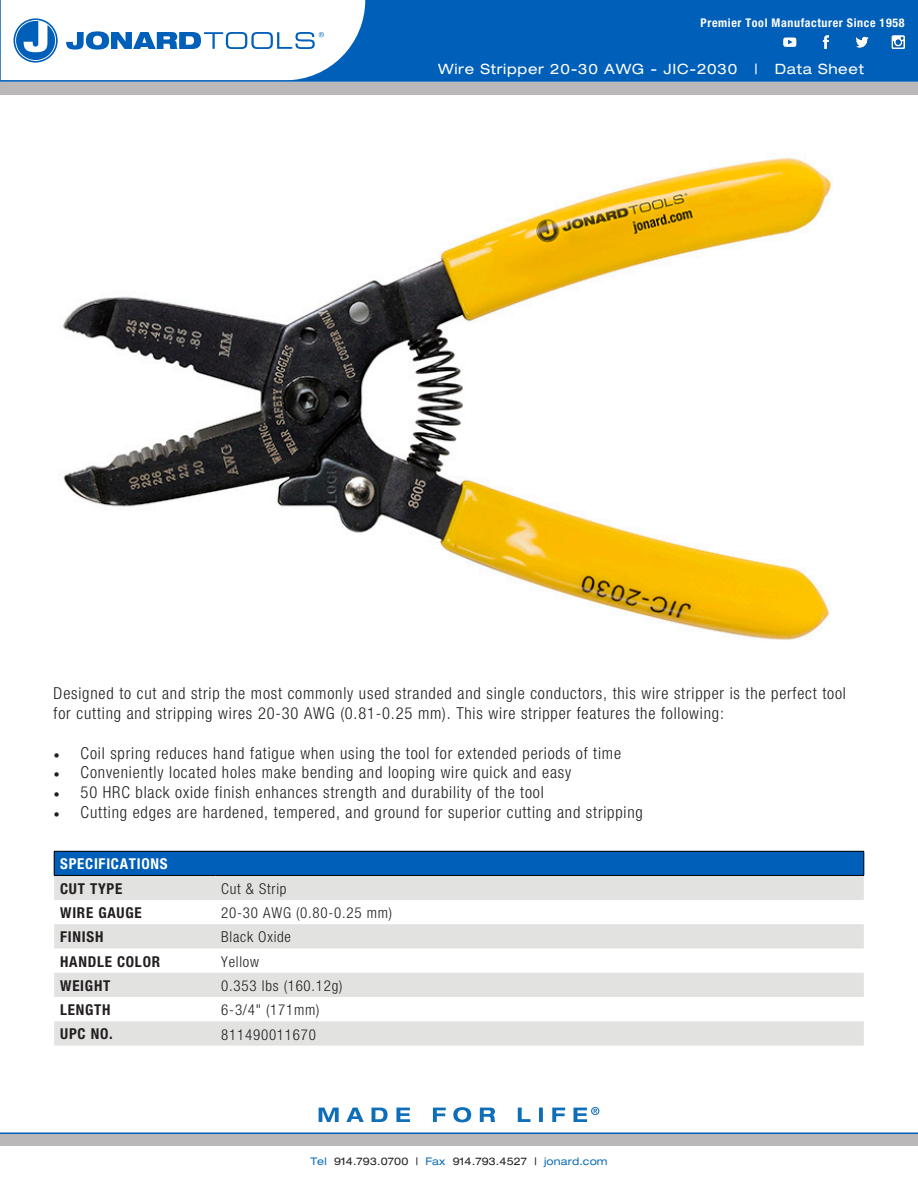
<style>
.page{position:relative;width:918px;height:1188px;background:#fff}
.page>*{position:absolute;margin:0;border:0;box-sizing:border-box;transform-origin:0 0}
.t1{font:300 condensed 16.5px/19.8px "Helvetica Neue";letter-spacing:.05em;color:#231f20}
.t2{font:300 condensed 15px "Helvetica Neue";letter-spacing:.05em;color:#231f20}
.t3{font:700 condensed 15px "Helvetica Neue";letter-spacing:.05em;color:#231f20}
.t4{font:700 condensed 15px "Helvetica Neue";letter-spacing:.05em;color:#fff}
.t5{font:expanded 14.25px "Helvetica Neue";letter-spacing:.05em;color:#fff}
.t6{font:700 condensed 12px "Helvetica Neue";letter-spacing:.05em;color:#fff}
.t7{font:expanded 10.5px "Helvetica Neue";letter-spacing:.01em;color:#231f20}
.s1{font-family:"Minion Pro";font-weight:400;font-stretch:normal}
.s2{color:#0e6eb8}
</style>
<div class="page">
<div style="left:1px;top:0;width:917px;height:81px;background:#005fb9"></div>
<div style="left:0;top:82px;width:918px;height:12px;background:#bbb8b9"></div>
<div style="left:0;top:1134px;width:918px;height:12px;background:#bbb8b9"></div>
<svg style="left:319px;top:1107px;width:280px;height:15px"></svg>
<hr style="left:0;top:1132px;width:918px;height:2px;background:#005fb9">
<svg style="left:1px;top:0;width:364px;height:80px;background:#d9e7f4"></svg>
<hr style="left:0;top:80px;width:918px;height:2px;background:#005fb9">
<img style="left:783px;top:35px;width:121px;height:14px">
<div style="left:54px;top:851px;width:810px;height:24px;background:#005fb9"></div>
<svg style="left:54px;top:876px;width:810px;height:170px;fill:#e2e2e1"></svg>
<hr style="left:54px;top:851px;width:161px;height:1px;background:#000">
<svg style="left:54px;top:851px;width:1px;height:24px"></svg>
<hr style="left:215px;top:851px;width:649px;height:1px;background:#000">
<svg style="left:864px;top:851px;width:1px;height:24px"></svg>
<hr style="left:54px;top:875px;width:161px;height:1px;background:#000">
<hr style="left:215px;top:875px;width:649px;height:1px;background:#000">
<img style="left:62px;top:158px;width:769px;height:482px">
<p class="t6" style="left:701px;top:15px;width:205px">Premier Tool Manufacturer Since 1958</p>
<p class="t5" style="left:438px;top:60px;width:301px">Wire Stripper 20-30 AWG - JIC-2030</p>
<p class="t5" style="left:754px;top:60px;width:5px">|</p>
<p class="t5" style="left:775px;top:60px;width:91px">Data Sheet</p>
<p class="t1" style="left:54px;top:683px;width:794px">Designed to cut and strip the most commonly used stranded and single conductors, this wire stripper is the perfect tool for cutting and stripping wires 20-30 AWG (0.81-0.25 mm). This wire stripper features the following:</p>
<p class="t1" style="left:54px;top:743px;width:569px"><span class="s1">•</span> Coil spring reduces hand fatigue when using the tool for extended periods of time</p>
<p class="t1" style="left:54px;top:762px;width:519px"><span class="s1">•</span> Conveniently located holes make bending and looping wire quick and easy</p>
<p class="t1" style="left:54px;top:782px;width:492px"><span class="s1">•</span> 50 HRC black oxide finish enhances strength and durability of the tool</p>
<p class="t1" style="left:54px;top:802px;width:591px"><span class="s1">•</span> Cutting edges are hardened, tempered, and ground for superior cutting and stripping</p>
<p class="t4" style="left:60px;top:855px;width:109px">SPECIFICATIONS</p>
<p class="t3" style="left:60px;top:879px;width:64px">CUT TYPE</p>
<p class="t2" style="left:221px;top:880px;width:67px">Cut &amp; Strip</p>
<p class="t3" style="left:60px;top:904px;width:83px">WIRE GAUGE</p>
<p class="t2" style="left:221px;top:904px;width:172px">20-30 AWG (0.80-0.25 mm)</p>
<p class="t3" style="left:60px;top:928px;width:45px">FINISH</p>
<p class="t2" style="left:221px;top:929px;width:71px">Black Oxide</p>
<p class="t3" style="left:60px;top:952px;width:101px">HANDLE COLOR</p>
<p class="t2" style="left:221px;top:953px;width:39px">Yellow</p>
<p class="t3" style="left:60px;top:976px;width:52px">WEIGHT</p>
<p class="t2" style="left:221px;top:977px;width:123px">0.353 lbs (160.12g)</p>
<p class="t3" style="left:60px;top:1001px;width:52px">LENGTH</p>
<p class="t2" style="left:221px;top:1001px;width:100px">6-3/4" (171mm)</p>
<p class="t3" style="left:60px;top:1025px;width:54px">UPC NO.</p>
<p class="t2" style="left:221px;top:1026px;width:96px">811490011670</p>
<p class="t7" style="left:310px;top:1155px;width:299px"><span class="s2">Tel</span> 914.793.0700 | <span class="s2">Fax</span> 914.793.4527 | <span class="s2">jonard.com</span></p>
</div>
